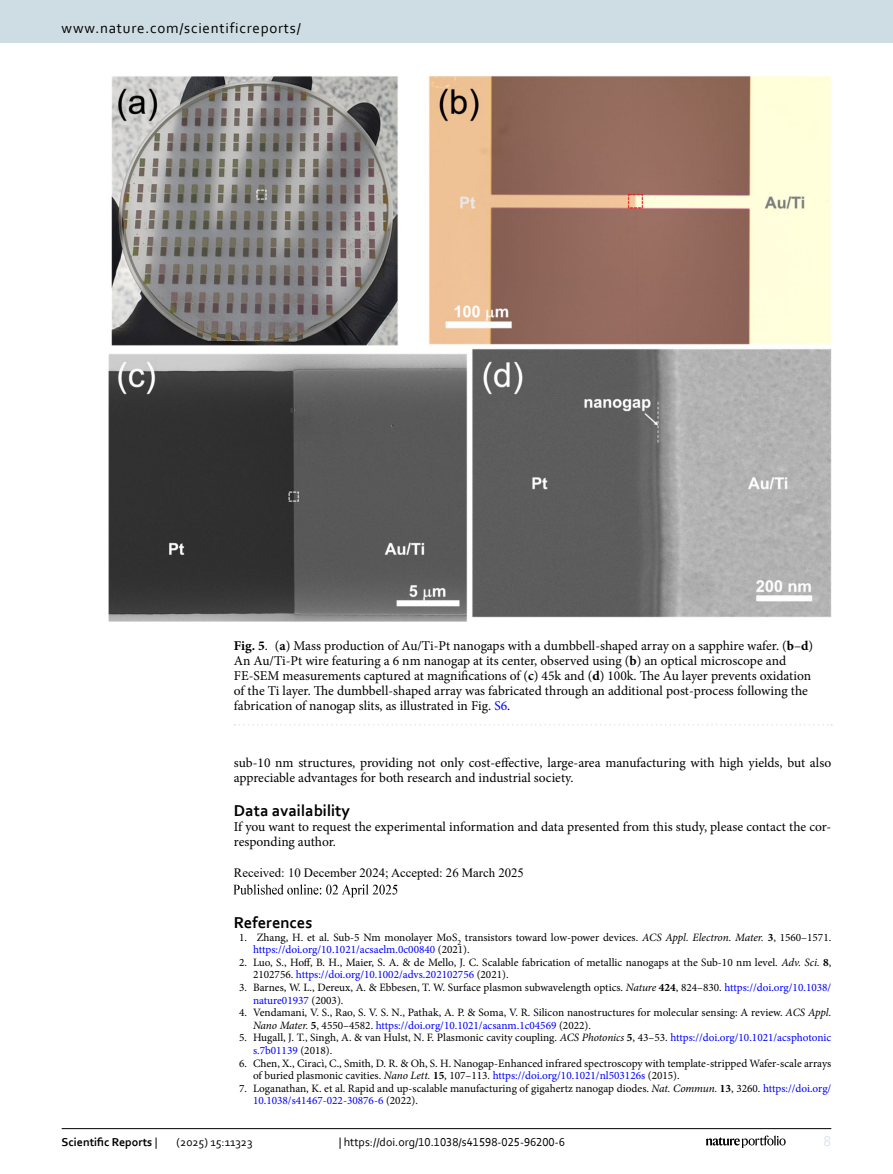
<style>
.page{position:relative;width:893px;height:1174px;background:#fff}
.page>*{position:absolute;margin:0;border:0;box-sizing:border-box;transform-origin:0 0}
.Endmatter_Heading{font:700 16.5px "Corbel";color:#000}
.Literatur_Heading{font:700 16.5px "Corbel";color:#000}
.t1{font:15px "Corbel";letter-spacing:.05em;color:#000}
.t2{font:15px "Corbel";color:#d9e4eb}
.Figure_Caption{font:13.5px/15px "Minion Pro";color:#000}
.Body_Text{font:13.5px/15px "Minion Pro";color:#000}
.Data_Availability{font:13.5px/15px "Minion Pro";letter-spacing:-.005em;color:#000}
.Article_History{font:12.75px "Times New Roman";color:#000}
.t3{font:12px "Corbel";color:#000}
.t4{font:700 12px "Corbel";color:#000}
.Literatur_Entry_1-99{font:11.25px/12.6px "Minion Pro";color:#000}
.s1{font-weight:700}
.s2{color:#00f}
.s3{font-style:italic}
.s4{font-weight:400}
</style>
<div class="page">
<img style="left:234px;top:884px;width:164px;height:14px">
<img style="left:108px;top:76px;width:723px;height:546px">
<svg style="left:235px;top:724px;width:597px;height:1px"></svg>
<hr style="left:62px;top:1128px;width:769px;height:1px;background:#000">
<svg style="left:706px;top:1135px;width:80px;height:12px"></svg>
<div style="left:0;top:0;width:893px;height:43px;background:#cedde4"></div>
<h2 class="t1" style="left:62px;top:18px;width:241px">www.nature.com/scientificreports/</h2>
<p class="Figure_Caption" style="left:234px;top:638px;width:581px"><span class="s1">Fig. 5</span>. (<span class="s1">a</span>) Mass production of Au/Ti-Pt nanogaps with a dumbbell-shaped array on a sapphire wafer. (<span class="s1">b</span>–<span class="s1">d</span>)<br>An Au/Ti-Pt wire featuring a 6 nm nanogap at its center, observed using (<span class="s1">b</span>) an optical microscope and FE-SEM measurements captured at magnifications of (<span class="s1">c</span>) 45k and (<span class="s1">d</span>) 100k. The Au layer prevents oxidation of the Ti layer. The dumbbell-shaped array was fabricated through an additional post-process following the fabrication of nanogap slits, as illustrated in Fig. <span class="s2">S6</span>.</p>
<p class="Body_Text" style="left:234px;top:755px;width:599px">sub-10 nm structures, providing not only cost-effective, large-area manufacturing with high yields, but also appreciable advantages for both research and industrial society.</p>
<p class="Endmatter_Heading" style="left:234px;top:799px;width:118px">Data availability</p>
<p class="Data_Availability" style="left:234px;top:818px;width:599px">If you want to request the experimental information and data presented from this study, please contact the cor&shy;responding author.</p>
<p class="Article_History" style="left:234px;top:863px;width:291px">Received: 10 December 2024; Accepted: 26 March 2025</p>
<p class="Literatur_Heading" style="left:234px;top:912px;width:80px">References</p>
<p class="Literatur_Entry_1-99" style="left:253px;top:930px;width:580px;text-indent:-14px">1. Zhang, H. et al. Sub-5 Nm monolayer MoS<sub>2</sub> transistors toward low-power devices. <span class="s3">ACS Appl. Electron. Mater.</span> <span class="s1">3</span>, 1560–1571. <span class="s2">https://doi.org/10.1021/acsaelm.0c00840</span> (2021).</p>
<p class="Literatur_Entry_1-99" style="left:253px;top:956px;width:580px;text-indent:-14px">2. Luo, S., Hoff, B. H., Maier, S. A. &amp; de Mello, J. C. Scalable fabrication of metallic nanogaps at the Sub-10 nm level. <span class="s3">Adv. Sci.</span> <span class="s1">8</span>,<br>2102756. <span class="s2">https://doi.org/10.1002/advs.202102756</span> (2021).</p>
<p class="Literatur_Entry_1-99" style="left:253px;top:981px;width:580px;text-indent:-14px">3. Barnes, W. L., Dereux, A. &amp; Ebbesen, T. W. Surface plasmon subwavelength optics. <span class="s3">Nature</span> <span class="s1">424</span>, 824–830. <span class="s2">https://doi.org/10.1038/ nature01937</span> (2003).</p>
<p class="Literatur_Entry_1-99" style="left:253px;top:1006px;width:580px;text-indent:-14px">4. Vendamani, V. S., Rao, S. V. S. N., Pathak, A. P. &amp; Soma, V. R. Silicon nanostructures for molecular sensing: A review. <span class="s3">ACS Appl.<br>Nano Mater.</span> <span class="s1">5</span>, 4550–4582. <span class="s2">https://doi.org/10.1021/acsanm.1c04569</span> (2022).</p>
<p class="Literatur_Entry_1-99" style="left:253px;top:1031px;width:580px;text-indent:-14px">5. Hugall, J. T., Singh, A. &amp; van Hulst, N. F. Plasmonic cavity coupling. <span class="s3">ACS Photonics</span> <span class="s1">5</span>, 43–53. <span class="s2">https://doi.org/10.1021/acsphotonic s.7b01139</span> (2018).</p>
<p class="Literatur_Entry_1-99" style="left:253px;top:1056px;width:580px;text-indent:-14px">6. Chen, X., Ciracì, C., Smith, D. R. &amp; Oh, S. H. Nanogap-Enhanced infrared spectroscopy with template-stripped Wafer-scale arrays of buried plasmonic cavities. <span class="s3">Nano Lett.</span> <span class="s1">15</span>, 107–113. <span class="s2">https://doi.org/10.1021/nl503126s</span> (2015).</p>
<p class="Literatur_Entry_1-99" style="left:253px;top:1082px;width:580px;text-indent:-14px">7. Loganathan, K. et al. Rapid and up-scalable manufacturing of gigahertz nanogap diodes. <span class="s3">Nat. Commun.</span> <span class="s1">13</span>, 3260. <span class="s2">https://doi.org/<br>10.1038/s41467-022-30876-6</span> (2022).</p>
<p class="t4" style="left:62px;top:1134px;width:97px">Scientific Reports <span class="s4">|</span></p>
<p class="t3" style="left:177px;top:1134px;width:77px">(2025) 15:11323</p>
<p class="t3" style="left:339px;top:1134px;width:228px">| https://doi.org/10.1038/s41598-025-96200-6</p>
<h2 class="t2" style="left:824px;top:1132px;width:9px">8</h2>
</div>
